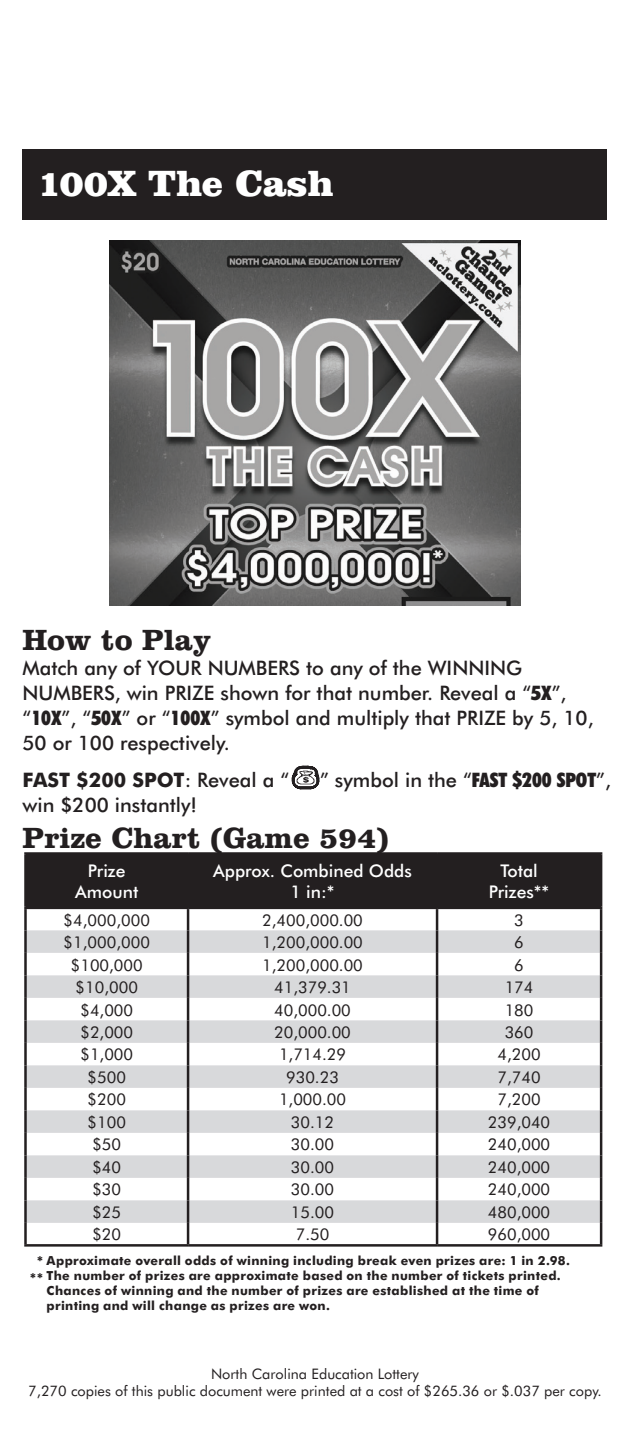
<style>
.page{position:relative;width:630px;height:1440px;background:#fff}
.page>*{position:absolute;margin:0;border:0;box-sizing:border-box;transform-origin:0 0}
.t1{font:900 37.5px "Clarendon BT";color:#fff}
.t2{font:700 30px "Clarendon BT";color:#231f20}
.t3{font:500 20px/25px "Futura BT";color:#231f20}
.t4{font:700 20px "Futura BT";color:#231f20}
.t5{font:500 17.5px/21px "Futura BT";color:#fff;text-align:center}
.t6{font:16.25px "Futura BT";color:#231f20}
.t7{font:14.5px "Futura BT";color:#231f20}
.t8{font:700 13.75px "Futura BT";color:#231f20}
.t9{font:700 12.5px/15px "Futura BT";letter-spacing:.025em;color:#231f20}
.s1{font-weight:900;font-stretch:condensed}
.s2{font-weight:500}
.s3{font-size:13.75px}
</style>
<div class="page">
<div style="left:22px;top:149px;width:586px;height:71px;background:#231f20"></div>
<div style="left:27px;top:855px;width:573px;height:52px;background:#231f20"></div>
<svg style="left:27px;top:930px;width:573px;height:293px;fill:#d8d9db"></svg>
<hr style="left:24px;top:852px;width:164px;height:3px;background:#231f20">
<hr style="left:24px;top:855px;width:3px;height:52px;background:#231f20">
<hr style="left:188px;top:852px;width:249px;height:3px;background:#231f20">
<hr style="left:187px;top:855px;width:2px;height:52px;background:#231f20">
<hr style="left:437px;top:852px;width:165px;height:3px;background:#231f20">
<hr style="left:436px;top:855px;width:2px;height:52px;background:#231f20">
<hr style="left:600px;top:855px;width:2px;height:52px;background:#231f20">
<hr style="left:24px;top:907px;width:164px;height:2px;background:#231f20">
<hr style="left:24px;top:909px;width:3px;height:21px;background:#231f20">
<hr style="left:188px;top:907px;width:249px;height:2px;background:#231f20">
<hr style="left:187px;top:909px;width:2px;height:21px;background:#231f20">
<hr style="left:437px;top:907px;width:165px;height:2px;background:#231f20">
<hr style="left:436px;top:909px;width:2px;height:21px;background:#231f20">
<hr style="left:600px;top:909px;width:2px;height:21px;background:#231f20">
<hr style="left:24px;top:930px;width:3px;height:23px;background:#231f20">
<hr style="left:187px;top:930px;width:2px;height:23px;background:#231f20">
<hr style="left:436px;top:930px;width:2px;height:23px;background:#231f20">
<hr style="left:600px;top:930px;width:2px;height:23px;background:#231f20">
<hr style="left:24px;top:953px;width:3px;height:22px;background:#231f20">
<hr style="left:187px;top:953px;width:2px;height:22px;background:#231f20">
<hr style="left:436px;top:953px;width:2px;height:22px;background:#231f20">
<hr style="left:600px;top:953px;width:2px;height:22px;background:#231f20">
<hr style="left:24px;top:975px;width:3px;height:23px;background:#231f20">
<hr style="left:187px;top:975px;width:2px;height:23px;background:#231f20">
<hr style="left:436px;top:975px;width:2px;height:23px;background:#231f20">
<hr style="left:600px;top:975px;width:2px;height:23px;background:#231f20">
<hr style="left:24px;top:998px;width:3px;height:22px;background:#231f20">
<hr style="left:187px;top:998px;width:2px;height:22px;background:#231f20">
<hr style="left:436px;top:998px;width:2px;height:22px;background:#231f20">
<hr style="left:600px;top:998px;width:2px;height:22px;background:#231f20">
<hr style="left:24px;top:1020px;width:3px;height:23px;background:#231f20">
<hr style="left:187px;top:1020px;width:2px;height:23px;background:#231f20">
<hr style="left:436px;top:1020px;width:2px;height:23px;background:#231f20">
<hr style="left:600px;top:1020px;width:2px;height:23px;background:#231f20">
<hr style="left:24px;top:1043px;width:3px;height:22px;background:#231f20">
<hr style="left:187px;top:1043px;width:2px;height:22px;background:#231f20">
<hr style="left:436px;top:1043px;width:2px;height:22px;background:#231f20">
<hr style="left:600px;top:1043px;width:2px;height:22px;background:#231f20">
<hr style="left:24px;top:1065px;width:3px;height:23px;background:#231f20">
<hr style="left:187px;top:1065px;width:2px;height:23px;background:#231f20">
<hr style="left:436px;top:1065px;width:2px;height:23px;background:#231f20">
<hr style="left:600px;top:1065px;width:2px;height:23px;background:#231f20">
<hr style="left:24px;top:1088px;width:3px;height:22px;background:#231f20">
<hr style="left:187px;top:1088px;width:2px;height:22px;background:#231f20">
<hr style="left:436px;top:1088px;width:2px;height:22px;background:#231f20">
<hr style="left:600px;top:1088px;width:2px;height:22px;background:#231f20">
<hr style="left:24px;top:1110px;width:3px;height:23px;background:#231f20">
<hr style="left:187px;top:1110px;width:2px;height:23px;background:#231f20">
<hr style="left:436px;top:1110px;width:2px;height:23px;background:#231f20">
<hr style="left:600px;top:1110px;width:2px;height:23px;background:#231f20">
<hr style="left:24px;top:1133px;width:3px;height:22px;background:#231f20">
<hr style="left:187px;top:1133px;width:2px;height:22px;background:#231f20">
<hr style="left:436px;top:1133px;width:2px;height:22px;background:#231f20">
<hr style="left:600px;top:1133px;width:2px;height:22px;background:#231f20">
<hr style="left:24px;top:1155px;width:3px;height:23px;background:#231f20">
<hr style="left:187px;top:1155px;width:2px;height:23px;background:#231f20">
<hr style="left:436px;top:1155px;width:2px;height:23px;background:#231f20">
<hr style="left:600px;top:1155px;width:2px;height:23px;background:#231f20">
<hr style="left:24px;top:1178px;width:3px;height:22px;background:#231f20">
<hr style="left:187px;top:1178px;width:2px;height:22px;background:#231f20">
<hr style="left:436px;top:1178px;width:2px;height:22px;background:#231f20">
<hr style="left:600px;top:1178px;width:2px;height:22px;background:#231f20">
<hr style="left:24px;top:1200px;width:3px;height:23px;background:#231f20">
<hr style="left:187px;top:1200px;width:2px;height:23px;background:#231f20">
<hr style="left:436px;top:1200px;width:2px;height:23px;background:#231f20">
<hr style="left:600px;top:1200px;width:2px;height:23px;background:#231f20">
<hr style="left:24px;top:1223px;width:3px;height:21px;background:#231f20">
<hr style="left:187px;top:1223px;width:2px;height:21px;background:#231f20">
<hr style="left:436px;top:1223px;width:2px;height:21px;background:#231f20">
<hr style="left:600px;top:1223px;width:2px;height:21px;background:#231f20">
<hr style="left:24px;top:1244px;width:164px;height:3px;background:#231f20">
<hr style="left:188px;top:1244px;width:249px;height:3px;background:#231f20">
<hr style="left:437px;top:1244px;width:165px;height:3px;background:#231f20">
<img style="left:110px;top:240px;width:410px;height:366px">
<svg style="left:291px;top:765px;width:29px;height:25px"></svg>
<p class="t1" style="left:38px;top:160px;width:298px">100X The Cash</p>
<p class="t2" style="left:22px;top:621px;width:190px">How to Play</p>
<p class="t3" style="left:22px;top:656px;width:573px">Match any of YOUR NUMBERS to any of the WINNING NUMBERS, win PRIZE shown for that number. Reveal a “<span class="s1">5X</span>”, “<span class="s1">10X</span>”, “<span class="s1">50X</span>” or “<span class="s1">100X</span>” symbol and multiply that PRIZE by 5, 10, 50 or 100 respectively.</p>
<p class="t4" style="left:22px;top:767px;width:268px">FAST $200 SPOT<span class="s2">: Reveal a “</span></p>
<p class="t3" style="left:320px;top:767px;width:292px">” symbol in the “<span class="s1">FAST $200 SPOT</span>”,</p>
<p class="t3" style="left:22px;top:792px;width:176px">win $200 instantly!</p>
<p class="t2" style="left:22px;top:819px;width:368px">Prize Chart (Game 594)</p>
<p class="t5" style="left:88px;top:860px;width:39px">Prize</p>
<p class="t5" style="left:75px;top:881px;width:65px">Amount</p>
<p class="t5" style="left:213px;top:860px;width:200px">Approx. Combined Odds<br>1 in:*</p>
<p class="t5" style="left:500px;top:860px;width:39px">Total</p>
<p class="t5" style="left:489px;top:881px;width:62px">Prizes**</p>
<p class="t6" style="left:64px;top:910px;width:88px">$4,000,000</p>
<p class="t6" style="left:262px;top:910px;width:102px">2,400,000.00</p>
<p class="t6" style="left:514px;top:910px;width:11px">3</p>
<p class="t6" style="left:64px;top:932px;width:88px">$1,000,000</p>
<p class="t6" style="left:262px;top:932px;width:102px">1,200,000.00</p>
<p class="t6" style="left:514px;top:932px;width:11px">6</p>
<p class="t6" style="left:71px;top:955px;width:73px">$100,000</p>
<p class="t6" style="left:262px;top:955px;width:102px">1,200,000.00</p>
<p class="t6" style="left:514px;top:955px;width:11px">6</p>
<p class="t6" style="left:76px;top:978px;width:64px">$10,000</p>
<p class="t6" style="left:274px;top:978px;width:78px">41,379.31</p>
<p class="t6" style="left:505px;top:978px;width:30px">174</p>
<p class="t6" style="left:80px;top:1000px;width:54px">$4,000</p>
<p class="t6" style="left:274px;top:1000px;width:78px">40,000.00</p>
<p class="t6" style="left:505px;top:1000px;width:30px">180</p>
<p class="t6" style="left:80px;top:1023px;width:54px">$2,000</p>
<p class="t6" style="left:274px;top:1023px;width:78px">20,000.00</p>
<p class="t6" style="left:505px;top:1023px;width:30px">360</p>
<p class="t6" style="left:80px;top:1045px;width:54px">$1,000</p>
<p class="t6" style="left:279px;top:1045px;width:69px">1,714.29</p>
<p class="t6" style="left:498px;top:1045px;width:45px">4,200</p>
<p class="t6" style="left:88px;top:1067px;width:40px">$500</p>
<p class="t6" style="left:286px;top:1067px;width:54px">930.23</p>
<p class="t6" style="left:498px;top:1067px;width:45px">7,740</p>
<p class="t6" style="left:88px;top:1090px;width:40px">$200</p>
<p class="t6" style="left:279px;top:1090px;width:69px">1,000.00</p>
<p class="t6" style="left:498px;top:1090px;width:45px">7,200</p>
<p class="t6" style="left:88px;top:1112px;width:40px">$100</p>
<p class="t6" style="left:291px;top:1112px;width:45px">30.12</p>
<p class="t6" style="left:488px;top:1112px;width:64px">239,040</p>
<p class="t6" style="left:92px;top:1135px;width:30px">$50</p>
<p class="t6" style="left:291px;top:1135px;width:45px">30.00</p>
<p class="t6" style="left:488px;top:1135px;width:64px">240,000</p>
<p class="t6" style="left:92px;top:1157px;width:30px">$40</p>
<p class="t6" style="left:291px;top:1157px;width:45px">30.00</p>
<p class="t6" style="left:488px;top:1157px;width:64px">240,000</p>
<p class="t6" style="left:92px;top:1180px;width:30px">$30</p>
<p class="t6" style="left:291px;top:1180px;width:45px">30.00</p>
<p class="t6" style="left:488px;top:1180px;width:64px">240,000</p>
<p class="t6" style="left:92px;top:1202px;width:30px">$25</p>
<p class="t6" style="left:291px;top:1202px;width:45px">15.00</p>
<p class="t6" style="left:488px;top:1202px;width:64px">480,000</p>
<p class="t6" style="left:92px;top:1224px;width:30px">$20</p>
<p class="t6" style="left:296px;top:1224px;width:35px">7.50</p>
<p class="t6" style="left:488px;top:1224px;width:64px">960,000</p>
<p class="t9" style="left:37px;top:1253px;width:535px"><span class="s3">*</span> Approximate overall odds of winning including break even prizes are: 1 in 2.98.</p>
<p class="t8" style="left:30px;top:1270px;width:16px">**</p>
<p class="t9" style="left:47px;top:1268px;width:516px">The number of prizes are approximate based on the number of tickets printed.<br>Chances of winning and the number of prizes are established at the time of printing and will change as prizes are won.</p>
<p class="t7" style="left:211px;top:1365px;width:209px">North Carolina Education Lottery</p>
<p class="t7" style="left:28px;top:1383px;width:575px">7,270 copies of this public document were printed at a cost of $265.36 or $.037 per copy.</p>
</div>
